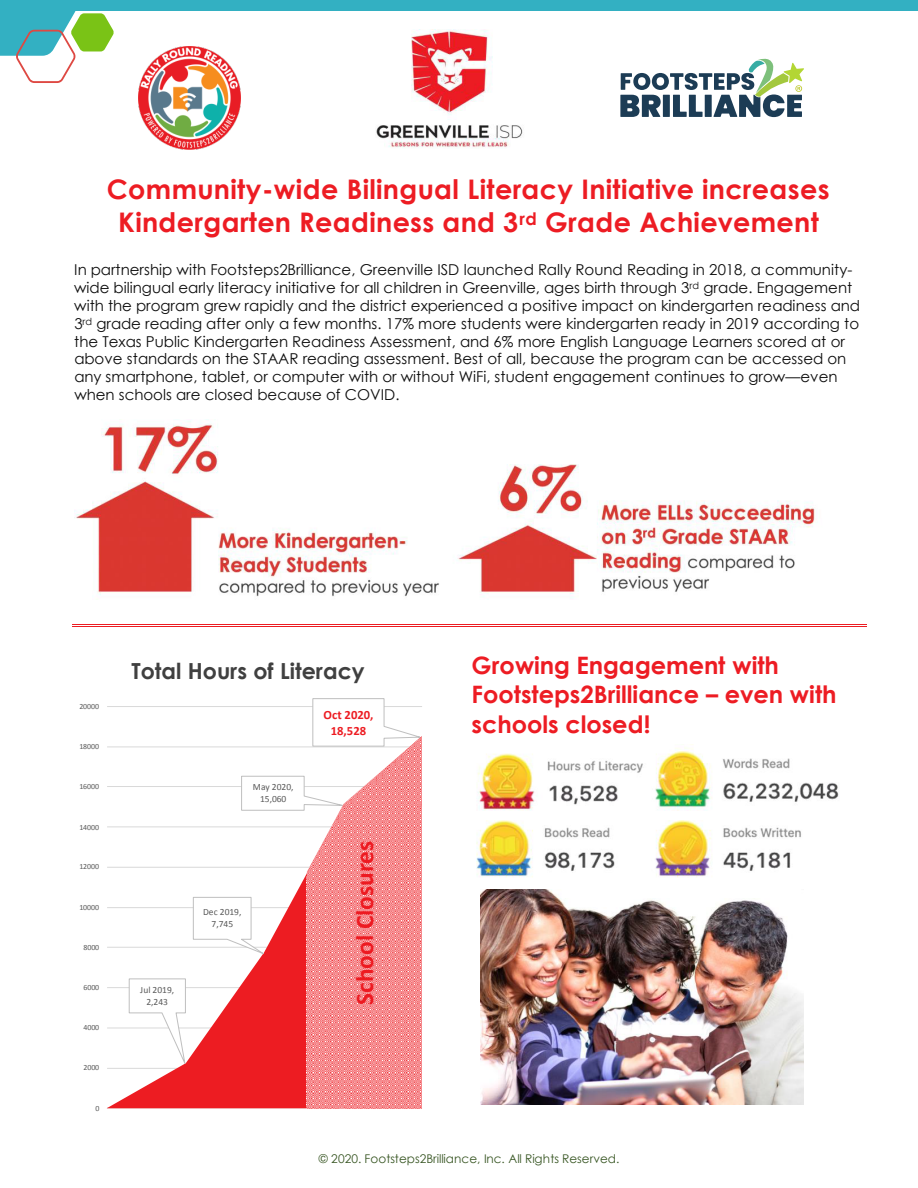
<style>
.page{position:relative;width:918px;height:1188px;background:#fff}
.page>*{position:absolute;margin:0;border:0;box-sizing:border-box;transform-origin:0 0}
.t1{font:700 27px/32.5px "Century Gothic";letter-spacing:.01em;color:#ed1c23;text-align:center}
.t2{font:700 25.35px "Calibri";color:#ed1a21}
.t3{font:700 24px/29.1px "Century Gothic";color:#ed1c23}
.t4{font:700 22.2px "Century Gothic";color:#404040}
.t5{font:15px/17.9px "Century Gothic";color:#0d0d0d}
.t6{font:700 12.6px/15.9px "Calibri";color:#ed1c22;text-align:center}
.t7{font:12px "Century Gothic";letter-spacing:.005em;color:#385623}
.t8{font:9.45px/11.9px "Calibri";color:#595959;text-align:center}
.t9{font:7.95px "Calibri";color:#595959}
</style>
<div class="page">
<img style="left:376px;top:30px;width:147px;height:118px">
<img style="left:138px;top:47px;width:103px;height:102px">
<hr style="left:72px;top:626px;width:795px;height:1px;background:#ed1c23">
<hr style="left:72px;top:625px;width:795px;height:1px;background:#ed1c23">
<img style="left:74px;top:419px;width:741px;height:179px">
<hr style="left:107px;top:1108px;width:315px;height:1px;background:#d9d9d9">
<hr style="left:107px;top:706px;width:315px;height:1px;background:#d9d9d9">
<svg style="left:107px;top:746px;width:86px;height:362px"></svg>
<svg style="left:129px;top:978px;width:57px;height:90px"></svg>
<svg style="left:193px;top:698px;width:229px;height:410px"></svg>
<img style="left:481px;top:889px;width:322px;height:215px">
<img style="left:476px;top:747px;width:363px;height:131px">
<svg style="left:620px;top:58px;width:184px;height:59px"></svg>
<div style="left:0;top:0;width:918px;height:10px;background:#33b0c2"></div>
<svg style="left:0;top:10px;width:114px;height:73px"></svg>
<h1 class="t1" style="left:107px;top:173px;width:724px">Community-wide Bilingual Literacy Initiative increases<br>Kindergarten Readiness and 3<sup>rd</sup> Grade Achievement</h1>
<p class="t5" style="left:74px;top:260px;width:787px">In partnership with Footsteps2Brilliance, Greenville ISD launched Rally Round Reading in 2018, a community&shy;wide bilingual early literacy initiative for all children in Greenville, ages birth through 3<sup>rd</sup> grade. Engagement with the program grew rapidly and the district experienced a positive impact on kindergarten readiness and 3<sup>rd</sup> grade reading after only a few months. 17% more students were kindergarten ready in 2019 according to the Texas Public Kindergarten Readiness Assessment, and 6% more English Language Learners scored at or above standards on the STAAR reading assessment. Best of all, because the program can be accessed on any smartphone, tablet, or computer with or without WiFi, student engagement continues to grow—even when schools are closed because of COVID.</p>
<p class="t9" style="left:79px;top:700px;width:21px">20000</p>
<p class="t9" style="left:79px;top:741px;width:21px">18000</p>
<p class="t9" style="left:79px;top:781px;width:21px">16000</p>
<p class="t9" style="left:79px;top:822px;width:21px">14000</p>
<p class="t9" style="left:79px;top:861px;width:21px">12000</p>
<p class="t9" style="left:79px;top:902px;width:21px">10000</p>
<p class="t9" style="left:83px;top:942px;width:17px">8000</p>
<p class="t9" style="left:83px;top:982px;width:17px">6000</p>
<p class="t9" style="left:83px;top:1022px;width:17px">4000</p>
<p class="t9" style="left:83px;top:1062px;width:17px">2000</p>
<p class="t9" style="left:95px;top:1103px;width:5px">0</p>
<h3 class="t4" style="left:131px;top:657px;width:235px">Total Hours of Literacy</h3>
<h3 class="t3" style="left:472px;top:651px;width:367px">Growing Engagement with<br>Footsteps2Brilliance – even with schools closed!</h3>
<p class="t6" style="left:323px;top:706px;width:52px">Oct 2020,<br>18,528</p>
<p class="t8" style="left:253px;top:781px;width:42px">May 2020,<br>15,060</p>
<p class="t8" style="left:140px;top:983px;width:35px">Jul 2019,<br>2,243</p>
<p class="t8" style="left:203px;top:906px;width:40px">Dec 2019,<br>7,745</p>
<h2 class="t2" style="left:347px;top:1005px;width:165px;rotate:-90deg">School Closures</h2>
<p class="t7" style="left:319px;top:1150px;width:302px">© 2020. Footsteps2Brilliance, Inc. All Rights Reserved.</p>
</div>
